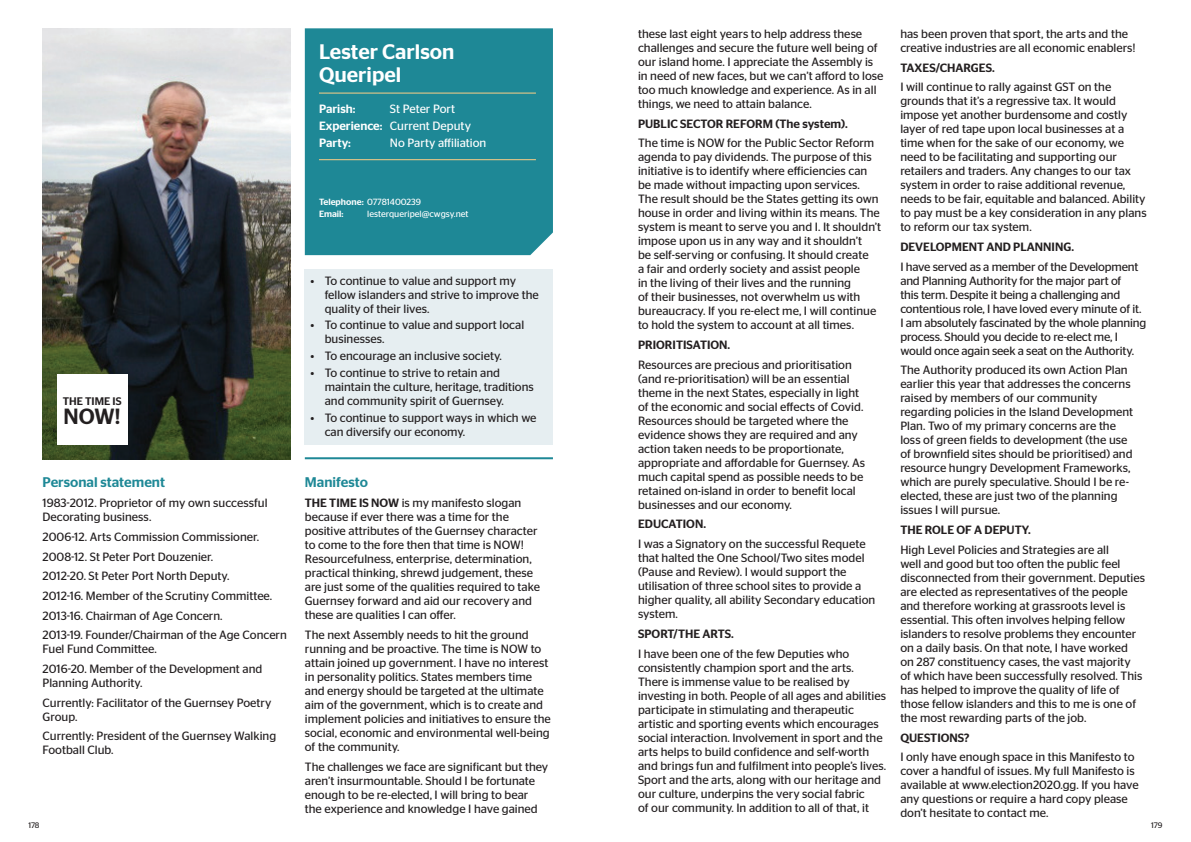
<style>
.page{position:relative;width:1191px;height:842px;background:#fff}
.page>*{position:absolute;margin:0;border:0;box-sizing:border-box;transform-origin:0 0}
.t1{font:500 22px "Stag Sans";color:#231f20}
.t2{font:500 21px/23px "Stag Sans";color:#fff}
.t3{font:500 14px "Stag Sans";color:#1e8896}
.t4{font:12px/14px "Stag Sans";color:#231f20}
.t5{font:12px/16.8px "Stag Sans";color:#fff}
.t6{font:500 12px "Stag Sans";color:#fff}
.t7{font:500 11px "Stag Sans";color:#231f20}
.t8{font:500 9px/12.5px "Stag Sans";color:#fff}
.t9{font:9px "Stag Sans";color:#fff}
.t10{font:8px "Stag Sans";letter-spacing:-.015em;color:#231f20}
.s1{font-weight:500}
.s2{font-weight:400}
</style>
<div class="page">
<div style="left:305px;top:269px;width:248px;height:176px;background:#e6eef1"></div>
<div style="left:305px;top:28px;width:248px;height:227px;background:#1e8896"></div>
<hr style="left:319px;top:93px;width:217px;height:1px;background:#fecf85">
<hr style="left:319px;top:159px;width:217px;height:1px;background:#fecf85">
<hr style="left:305px;top:457px;width:248px;height:2px;background:#1e8896">
<img style="left:43px;top:28px;width:248px;height:431px">
<div style="left:57px;top:374px;width:71px;height:71px;background:#fff"></div>
<p class="t2" style="left:319px;top:40px;width:137px">Lester Carlson<br>Queripel</p>
<p class="t6" style="left:319px;top:102px;width:38px">Parish:</p>
<p class="t5" style="left:319px;top:101px;width:153px;text-indent:71px">St Peter Port<br><span class="s1">Experience:</span> Current Deputy<br><span class="s1">Party:</span></p>
<p class="t5" style="left:390px;top:134px;width:98px">No Party affiliation</p>
<p class="t8" style="left:319px;top:195px;width:104px">Telephone: <span class="s2">07781400239<br></span>Email:</p>
<p class="t9" style="left:367px;top:209px;width:103px">lesterqueripel@cwgsy.net</p>
<p class="t7" style="left:63px;top:394px;width:60px">THE TIME IS</p>
<p class="t1" style="left:63px;top:403px;width:59px">NOW!</p>
<p class="t3" style="left:43px;top:474px;width:124px">Personal statement</p>
<p class="t4" style="left:43px;top:496px;width:227px">1983-2012. Proprietor of my own successful<br>Decorating business.</p>
<p class="t4" style="left:43px;top:527px;width:246px;line-height:19.7px">2006-12. Arts Commission Commissioner.<br>2008-12. St Peter Port Douzenier.<br>2012-20. St Peter Port North Deputy.<br>2012-16. Member of the Scrutiny Committee.<br>2013-16. Chairman of Age Concern.<br>2013-19. Founder/Chairman of the Age Concern</p>
<p class="t4" style="left:43px;top:639px;width:221px;line-height:19.7px">Fuel Fund Committee.<br>2016-20. Member of the Development and</p>
<p class="t4" style="left:43px;top:673px;width:230px;line-height:19.7px">Planning Authority.<br>Currently: Facilitator of the Guernsey Poetry</p>
<p class="t4" style="left:43px;top:706px;width:235px;line-height:19.7px">Group.<br>Currently: President of the Guernsey Walking</p>
<p class="t4" style="left:43px;top:743px;width:73px">Football Club.</p>
<p class="t4" style="left:325px;top:273px;width:216px;text-indent:-14px">• To continue to value and support my fellow islanders and strive to improve the quality of their lives.</p>
<p class="t4" style="left:325px;top:318px;width:201px;text-indent:-14px">• To continue to value and support local businesses.</p>
<p class="t4" style="left:310px;top:349px;width:193px">• To encourage an inclusive society.</p>
<p class="t4" style="left:325px;top:366px;width:211px;text-indent:-14px">• To continue to strive to retain and maintain the culture, heritage, traditions and community spirit of Guernsey.</p>
<p class="t4" style="left:325px;top:411px;width:213px;text-indent:-14px">• To continue to support ways in which we can diversify our economy.</p>
<p class="t3" style="left:305px;top:474px;width:65px">Manifesto</p>
<p class="t4" style="left:305px;top:496px;width:237px"><span class="s1">THE TIME IS NOW</span> is my manifesto slogan because if ever there was a time for the positive attributes of the Guernsey character to come to the fore then that time is NOW!<br>Resourcefulness, enterprise, determination, practical thinking, shrewd judgement, these are just some of the qualities required to take Guernsey forward and aid our recovery and these are qualities I can offer.</p>
<p class="t4" style="left:305px;top:628px;width:247px">The next Assembly needs to hit the ground running and be proactive. The time is NOW to attain joined up government. I have no interest in personality politics. States members time and energy should be targeted at the ultimate aim of the government, which is to create and implement policies and initiatives to ensure the social, economic and environmental well-being of the community.</p>
<p class="t4" style="left:305px;top:759px;width:245px">The challenges we face are significant but they aren’t insurmountable. Should I be fortunate enough to be re-elected, I will bring to bear the experience and knowledge I have gained</p>
<p class="t4" style="left:638px;top:27px;width:247px">these last eight years to help address these challenges and secure the future well being of our island home. I appreciate the Assembly is in need of new faces, but we can’t afford to lose too much knowledge and experience. As in all things, we need to attain balance.</p>
<p class="t4" style="left:638px;top:114px;width:238px;line-height:19.7px"><span class="s1">PUBLIC SECTOR REFORM (The system).<br></span>The time is NOW for the Public Sector Reform</p>
<p class="t4" style="left:638px;top:150px;width:245px">agenda to pay dividends. The purpose of this initiative is to identify where efficiencies can be made without impacting upon services.<br>The result should be the States getting its own house in order and living within its means. The system is meant to serve you and I. It shouldn’t impose upon us in any way and it shouldn’t<br>be self-serving or confusing. It should create<br>a fair and orderly society and assist people<br>in the living of their lives and the running<br>of their businesses, not overwhelm us with bureaucracy. If you re-elect me, I will continue to hold the system to account at all times.</p>
<p class="t4" style="left:638px;top:335px;width:215px;line-height:19.7px"><span class="s1">PRIORITISATION.<br></span>Resources are precious and prioritisation</p>
<p class="t4" style="left:638px;top:371px;width:229px">(and re-prioritisation) will be an essential theme in the next States, especially in light of the economic and social effects of Covid.<br>Resources should be targeted where the evidence shows they are required and any action taken needs to be proportionate, appropriate and affordable for Guernsey. As much capital spend as possible needs to be retained on-island in order to benefit local businesses and our economy.</p>
<p class="t4" style="left:638px;top:514px;width:229px;line-height:19.7px"><span class="s1">EDUCATION.<br></span>I was a Signatory on the successful Requete</p>
<p class="t4" style="left:638px;top:551px;width:239px">that halted the One School/Two sites model (Pause and Review). I would support the utilisation of three school sites to provide a higher quality, all ability Secondary education system.</p>
<p class="t4" style="left:638px;top:624px;width:213px;line-height:19.7px"><span class="s1">SPORT/THE ARTS.<br></span>I have been one of the few Deputies who</p>
<p class="t4" style="left:638px;top:660px;width:250px">consistently champion sport and the arts.<br>There is immense value to be realised by investing in both. People of all ages and abilities participate in stimulating and therapeutic artistic and sporting events which encourages social interaction. Involvement in sport and the arts helps to build confidence and self-worth and brings fun and fulfilment into people’s lives.<br>Sport and the arts, along with our heritage and our culture, underpins the very social fabric<br>of our community. In addition to all of that, it</p>
<p class="t4" style="left:900px;top:27px;width:237px">has been proven that sport, the arts and the creative industries are all economic enablers!</p>
<p class="t4" style="left:900px;top:57px;width:212px;line-height:19.7px"><span class="s1">TAXES/CHARGES.<br></span>I will continue to rally against GST on the</p>
<p class="t4" style="left:900px;top:94px;width:248px">grounds that it’s a regressive tax. It would impose yet another burdensome and costly layer of red tape upon local businesses at a time when for the sake of our economy, we need to be facilitating and supporting our retailers and traders. Any changes to our tax system in order to raise additional revenue, needs to be fair, equitable and balanced. Ability to pay must be a key consideration in any plans to reform our tax system.</p>
<p class="t4" style="left:900px;top:237px;width:240px;line-height:19.7px"><span class="s1">DEVELOPMENT AND PLANNING.<br></span>I have served as a member of the Development</p>
<p class="t4" style="left:900px;top:273px;width:247px">and Planning Authority for the major part of<br>this term. Despite it being a challenging and contentious role, I have loved every minute of it.<br>I am absolutely fascinated by the whole planning process. Should you decide to re-elect me, I would once again seek a seat on the Authority.</p>
<p class="t4" style="left:900px;top:363px;width:234px">The Authority produced its own Action Plan earlier this year that addresses the concerns raised by members of our community regarding policies in the Island Development Plan. Two of my primary concerns are the loss of green fields to development (the use of brownfield sites should be prioritised) and resource hungry Development Frameworks, which are purely speculative. Should I be re&shy;elected, these are just two of the planning issues I will pursue.</p>
<p class="t4" style="left:900px;top:520px;width:210px;line-height:19.7px"><span class="s1">THE ROLE OF A DEPUTY.<br></span>High Level Policies and Strategies are all</p>
<p class="t4" style="left:900px;top:556px;width:246px">well and good but too often the public feel disconnected from their government. Deputies are elected as representatives of the people and therefore working at grassroots level is essential. This often involves helping fellow islanders to resolve problems they encounter on a daily basis. On that note, I have worked<br>on 287 constituency cases, the vast majority<br>of which have been successfully resolved. This has helped to improve the quality of life of those fellow islanders and this to me is one of the most rewarding parts of the job.</p>
<p class="t4" style="left:900px;top:727px;width:236px;line-height:19.7px"><span class="s1">QUESTIONS?<br></span>I only have enough space in this Manifesto to</p>
<p class="t4" style="left:900px;top:764px;width:240px">cover a handful of issues. My full Manifesto is available at www.election2020.gg. If you have any questions or require a hard copy please don’t hesitate to contact me.</p>
<p class="t10" style="left:28px;top:820px;width:13px">178</p>
<p class="t10" style="left:1151px;top:820px;width:13px">179</p>
</div>
